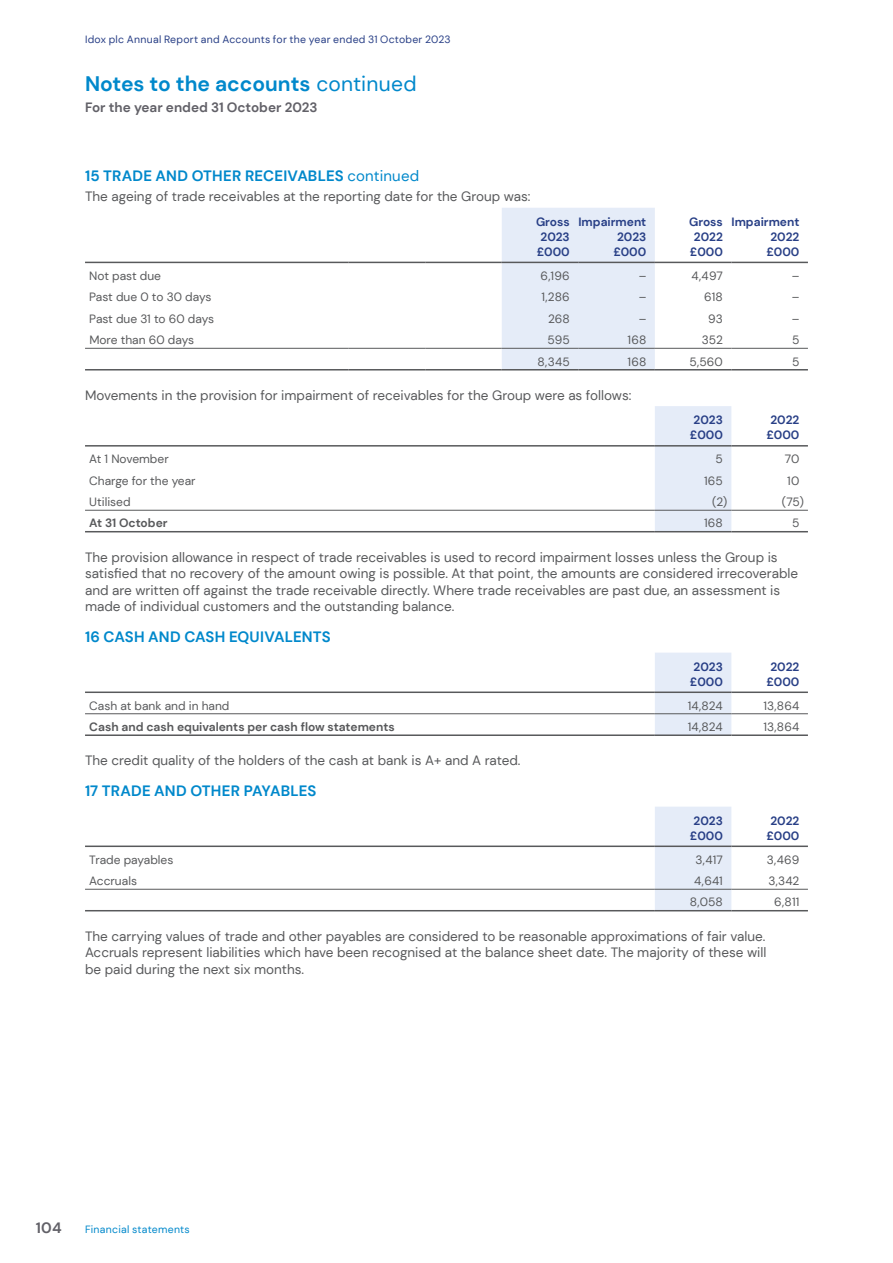
<style>
.page{position:relative;width:893px;height:1263px;background:#fff}
.page>*{position:absolute;margin:0;border:0;box-sizing:border-box;transform-origin:0 0}
.t1{font:700 21px "DM Sans";color:#0088cb}
.t2{font:700 15px "DM Sans";letter-spacing:.01em;color:#0088cb}
.t3{font:700 15px "DM Sans";color:#626168}
.t4{font:13.5px/16.5px "DM Sans";color:#58595b}
.t5{font:700 13.5px "DM Sans";color:#626168}
.t6{font:12px "DM Sans";color:#58595b}
.t7{font:700 12px/15px "DM Sans";color:#283f86;text-align:center}
.t8{font:700 12px "DM Sans";color:#58595b}
.t9{font:10.5px "DM Sans";letter-spacing:.025em;color:#283f86}
.t10{font:10.5px "DM Sans";letter-spacing:.02em;color:#0088cb}
.s1{font-weight:400}
</style>
<div class="page">
<div style="left:502px;top:208px;width:153px;height:161px;background:#e5ecf8"></div>
<hr style="left:85px;top:348px;width:264px;height:1px;background:#58595b">
<hr style="left:349px;top:348px;width:76px;height:1px;background:#58595b">
<hr style="left:425px;top:348px;width:77px;height:1px;background:#58595b">
<hr style="left:502px;top:348px;width:76px;height:1px;background:#58595b">
<hr style="left:578px;top:348px;width:77px;height:1px;background:#58595b">
<hr style="left:655px;top:348px;width:76px;height:1px;background:#58595b">
<hr style="left:731px;top:348px;width:77px;height:1px;background:#58595b">
<hr style="left:85px;top:369px;width:264px;height:1px;background:#58595b">
<hr style="left:349px;top:369px;width:76px;height:1px;background:#58595b">
<hr style="left:425px;top:369px;width:77px;height:1px;background:#58595b">
<hr style="left:502px;top:369px;width:76px;height:1px;background:#58595b">
<hr style="left:578px;top:369px;width:77px;height:1px;background:#58595b">
<hr style="left:655px;top:369px;width:76px;height:1px;background:#58595b">
<hr style="left:731px;top:369px;width:77px;height:1px;background:#58595b">
<hr style="left:85px;top:262px;width:264px;height:1px;background:#58595b">
<hr style="left:349px;top:262px;width:76px;height:1px;background:#58595b">
<hr style="left:425px;top:262px;width:77px;height:1px;background:#58595b">
<hr style="left:502px;top:262px;width:76px;height:1px;background:#58595b">
<hr style="left:578px;top:262px;width:77px;height:1px;background:#58595b">
<hr style="left:655px;top:262px;width:76px;height:1px;background:#58595b">
<hr style="left:731px;top:262px;width:77px;height:1px;background:#58595b">
<div style="left:655px;top:406px;width:76px;height:125px;background:#e5ecf8"></div>
<hr style="left:85px;top:510px;width:570px;height:1px;background:#58595b">
<hr style="left:655px;top:510px;width:76px;height:1px;background:#58595b">
<hr style="left:731px;top:510px;width:77px;height:1px;background:#58595b">
<hr style="left:85px;top:531px;width:570px;height:1px;background:#58595b">
<hr style="left:655px;top:531px;width:76px;height:1px;background:#58595b">
<hr style="left:731px;top:531px;width:77px;height:1px;background:#58595b">
<hr style="left:85px;top:445px;width:570px;height:2px;background:#58595b">
<hr style="left:655px;top:445px;width:76px;height:2px;background:#58595b">
<hr style="left:731px;top:445px;width:77px;height:2px;background:#58595b">
<div style="left:655px;top:653px;width:76px;height:81px;background:#e5ecf8"></div>
<hr style="left:85px;top:713px;width:570px;height:1px;background:#58595b">
<hr style="left:655px;top:713px;width:76px;height:1px;background:#58595b">
<hr style="left:731px;top:713px;width:77px;height:1px;background:#58595b">
<hr style="left:85px;top:734px;width:570px;height:2px;background:#58595b">
<hr style="left:655px;top:734px;width:76px;height:2px;background:#58595b">
<hr style="left:731px;top:734px;width:77px;height:2px;background:#58595b">
<hr style="left:85px;top:691px;width:570px;height:2px;background:#58595b">
<hr style="left:655px;top:691px;width:76px;height:2px;background:#58595b">
<hr style="left:731px;top:691px;width:77px;height:2px;background:#58595b">
<div style="left:655px;top:807px;width:76px;height:103px;background:#e5ecf8"></div>
<hr style="left:85px;top:889px;width:570px;height:1px;background:#58595b">
<hr style="left:655px;top:889px;width:76px;height:1px;background:#58595b">
<hr style="left:731px;top:889px;width:77px;height:1px;background:#58595b">
<hr style="left:85px;top:910px;width:570px;height:1px;background:#58595b">
<hr style="left:655px;top:910px;width:76px;height:1px;background:#58595b">
<hr style="left:731px;top:910px;width:77px;height:1px;background:#58595b">
<hr style="left:85px;top:845px;width:570px;height:2px;background:#58595b">
<hr style="left:655px;top:845px;width:76px;height:2px;background:#58595b">
<hr style="left:731px;top:845px;width:77px;height:2px;background:#58595b">
<p class="t9" style="left:85px;top:32px;width:367px">Idox plc Annual Report and Accounts for the year ended 31 October 2023</p>
<h1 class="t1" style="left:85px;top:71px;width:333px">Notes to the accounts <span class="s1">continued</span></h1>
<p class="t5" style="left:85px;top:99px;width:234px">For the year ended 31 October 2023</p>
<p class="t2" style="left:85px;top:166px;width:336px">15 TRADE AND OTHER RECEIVABLES <span class="s1">continued</span></p>
<p class="t4" style="left:85px;top:188px;width:447px">The ageing of trade receivables at the reporting date for the Group was:</p>
<p class="t7" style="left:536px;top:214px;width:35px">Gross<br>2023 £000</p>
<p class="t7" style="left:578px;top:214px;width:69px;text-align:right">Impairment<br>2023<br>£000</p>
<p class="t7" style="left:689px;top:214px;width:35px">Gross<br>2022 £000</p>
<p class="t7" style="left:731px;top:214px;width:69px;text-align:right">Impairment<br>2022<br>£000</p>
<p class="t6" style="left:89px;top:268px;width:73px">Not past due</p>
<p class="t6" style="left:541px;top:268px;width:31px">6,196</p>
<p class="t6" style="left:639px;top:268px;width:9px">–</p>
<p class="t6" style="left:691px;top:268px;width:33px">4,497</p>
<p class="t6" style="left:792px;top:268px;width:9px">–</p>
<p class="t6" style="left:89px;top:289px;width:124px">Past due 0 to 30 days</p>
<p class="t6" style="left:541px;top:289px;width:30px">1,286</p>
<p class="t6" style="left:639px;top:289px;width:9px">–</p>
<p class="t6" style="left:704px;top:289px;width:20px">618</p>
<p class="t6" style="left:792px;top:289px;width:9px">–</p>
<p class="t6" style="left:89px;top:311px;width:126px">Past due 31 to 60 days</p>
<p class="t6" style="left:548px;top:311px;width:23px">268</p>
<p class="t6" style="left:639px;top:311px;width:9px">–</p>
<p class="t6" style="left:708px;top:311px;width:16px">93</p>
<p class="t6" style="left:792px;top:311px;width:9px">–</p>
<p class="t6" style="left:89px;top:332px;width:106px">More than 60 days</p>
<p class="t6" style="left:548px;top:332px;width:24px">595</p>
<p class="t6" style="left:627px;top:332px;width:20px">168</p>
<p class="t6" style="left:702px;top:332px;width:23px">352</p>
<p class="t6" style="left:792px;top:332px;width:9px">5</p>
<p class="t6" style="left:538px;top:354px;width:34px">8,345</p>
<p class="t6" style="left:627px;top:354px;width:20px">168</p>
<p class="t6" style="left:689px;top:354px;width:35px">5,560</p>
<p class="t6" style="left:792px;top:354px;width:9px">5</p>
<p class="t4" style="left:85px;top:387px;width:548px">Movements in the provision for impairment of receivables for the Group were as follows:</p>
<p class="t7" style="left:690px;top:413px;width:35px">2023 £000</p>
<p class="t7" style="left:766px;top:413px;width:35px">2022 £000</p>
<p class="t6" style="left:89px;top:451px;width:81px">At 1 November</p>
<p class="t6" style="left:715px;top:451px;width:9px">5</p>
<p class="t6" style="left:785px;top:451px;width:16px">70</p>
<p class="t6" style="left:89px;top:473px;width:108px">Charge for the year</p>
<p class="t6" style="left:704px;top:473px;width:20px">165</p>
<p class="t6" style="left:787px;top:473px;width:14px">10</p>
<p class="t6" style="left:89px;top:494px;width:43px">Utilised</p>
<p class="t6" style="left:712px;top:494px;width:17px">(2)</p>
<p class="t6" style="left:782px;top:494px;width:23px">(75)</p>
<p class="t8" style="left:89px;top:516px;width:80px">At 31 October</p>
<p class="t6" style="left:704px;top:516px;width:20px">168</p>
<p class="t6" style="left:792px;top:516px;width:9px">5</p>
<p class="t4" style="left:85px;top:549px;width:715px">The provision allowance in respect of trade receivables is used to record impairment losses unless the Group is satisfied that no recovery of the amount owing is possible. At that point, the amounts are considered irrecoverable and are written off against the trade receivable directly. Where trade receivables are past due, an assessment is made of individual customers and the outstanding balance.</p>
<p class="t2" style="left:85px;top:627px;width:247px">16 CASH AND CASH EQUIVALENTS</p>
<p class="t7" style="left:690px;top:659px;width:35px">2023 £000</p>
<p class="t7" style="left:766px;top:659px;width:35px">2022 £000</p>
<p class="t6" style="left:89px;top:698px;width:142px">Cash at bank and in hand</p>
<p class="t6" style="left:688px;top:698px;width:37px">14,824</p>
<p class="t6" style="left:763px;top:698px;width:38px">13,864</p>
<p class="t8" style="left:89px;top:719px;width:307px">Cash and cash equivalents per cash flow statements</p>
<p class="t6" style="left:688px;top:719px;width:37px">14,824</p>
<p class="t6" style="left:763px;top:719px;width:38px">13,864</p>
<p class="t4" style="left:85px;top:752px;width:437px">The credit quality of the holders of the cash at bank is A+ and A rated.</p>
<p class="t2" style="left:85px;top:781px;width:233px">17 TRADE AND OTHER PAYABLES</p>
<p class="t7" style="left:690px;top:813px;width:35px">2023 £000</p>
<p class="t7" style="left:766px;top:813px;width:35px">2022 £000</p>
<p class="t6" style="left:89px;top:852px;width:86px">Trade payables</p>
<p class="t6" style="left:696px;top:852px;width:29px">3,417</p>
<p class="t6" style="left:767px;top:852px;width:34px">3,469</p>
<p class="t6" style="left:89px;top:873px;width:49px">Accruals</p>
<p class="t6" style="left:694px;top:873px;width:30px">4,641</p>
<p class="t6" style="left:768px;top:873px;width:33px">3,342</p>
<p class="t6" style="left:690px;top:895px;width:35px">8,058</p>
<p class="t6" style="left:774px;top:895px;width:27px">6,811</p>
<p class="t4" style="left:85px;top:928px;width:683px;text-align:justify">The carrying values of trade and other payables are considered to be reasonable approximations of fair value.<br>Accruals represent liabilities which have been recognised at the balance sheet date. The majority of these will be paid during the next six months.</p>
<p class="t3" style="left:36px;top:1218px;width:27px">104</p>
<p class="t10" style="left:85px;top:1223px;width:106px">Financial statements</p>
</div>
